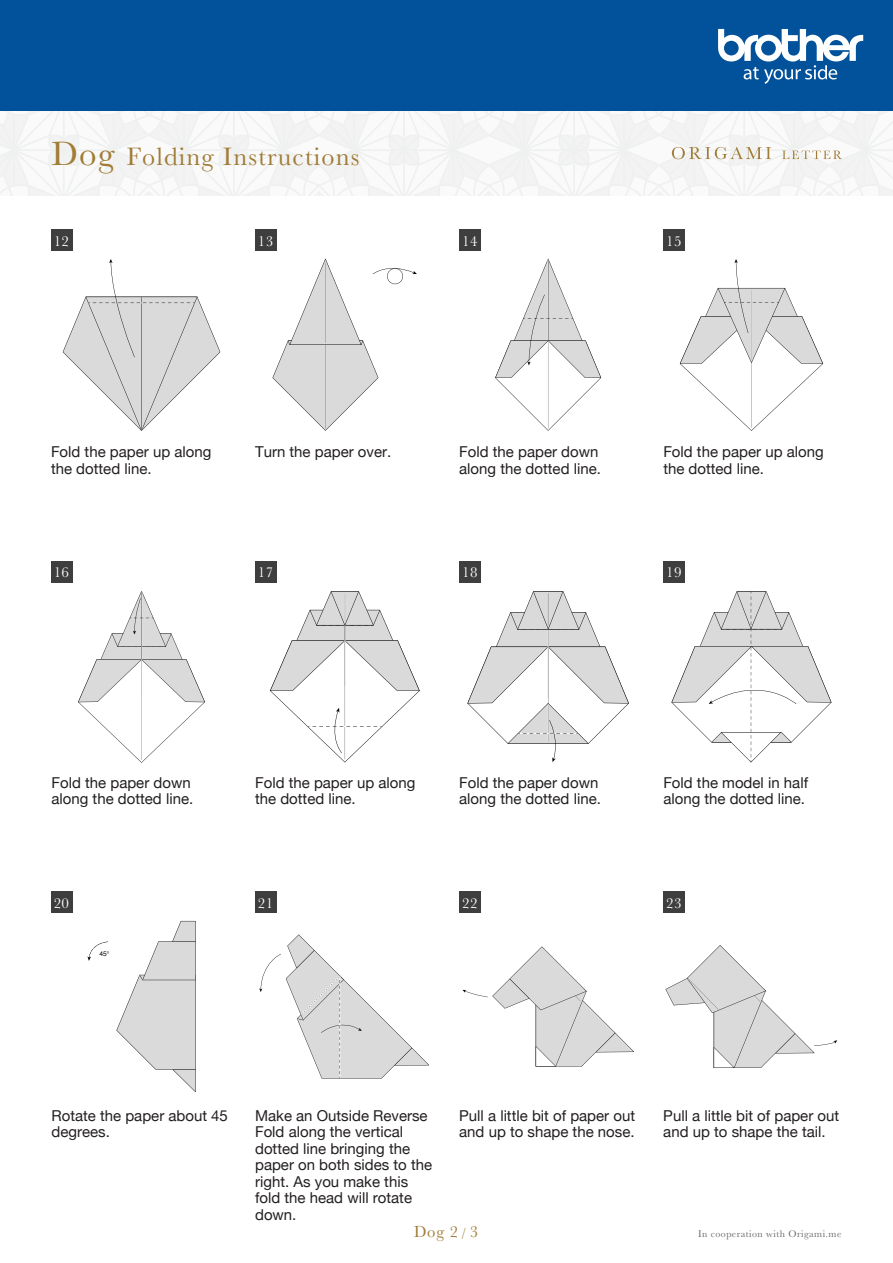
<style>
.page{position:relative;width:893px;height:1263px;background:#fff}
.page>*{position:absolute;margin:0;border:0;box-sizing:border-box;transform-origin:0 0}
.t1{font:25.95px "Baskerville URW";letter-spacing:.045em;color:#a07c36}
.t2{font:16.5px "Baskerville URW";color:#a07c36}
.t3{font:15px/16.5px "Helvetica Neue";color:#231f20}
.t4{font:14.85px "Baskerville URW";letter-spacing:.025em;color:#fff}
.t5{font:9.9px "Baskerville URW";letter-spacing:.045em;color:#67696b}
.t6{font:6.6px "Helvetica";color:#030303}
.s1{font-size:34.65px}
.s2{font-size:12.3px}
</style>
<div class="page">
<svg style="left:63px;top:259px;width:157px;height:172px"></svg>
<svg style="left:272px;top:259px;width:145px;height:172px"></svg>
<svg style="left:495px;top:259px;width:106px;height:172px"></svg>
<svg style="left:680px;top:259px;width:143px;height:172px"></svg>
<svg style="left:78px;top:591px;width:127px;height:172px"></svg>
<svg style="left:270px;top:591px;width:150px;height:171px"></svg>
<svg style="left:467px;top:591px;width:162px;height:171px"></svg>
<svg style="left:671px;top:591px;width:160px;height:171px"></svg>
<svg style="left:116px;top:921px;width:80px;height:171px"></svg>
<svg style="left:87px;top:941px;width:21px;height:20px"></svg>
<svg style="left:259px;top:934px;width:170px;height:144px"></svg>
<svg style="left:462px;top:946px;width:172px;height:120px"></svg>
<svg style="left:665px;top:945px;width:172px;height:123px"></svg>
<div style="left:51px;top:230px;width:21px;height:21px;background:#3e3e3f"></div>
<div style="left:255px;top:230px;width:21px;height:21px;background:#3e3e3f"></div>
<div style="left:459px;top:230px;width:21px;height:21px;background:#3e3e3f"></div>
<div style="left:663px;top:230px;width:22px;height:21px;background:#3e3e3f"></div>
<div style="left:255px;top:561px;width:21px;height:21px;background:#3e3e3f"></div>
<div style="left:51px;top:561px;width:21px;height:21px;background:#3e3e3f"></div>
<div style="left:459px;top:561px;width:21px;height:21px;background:#3e3e3f"></div>
<div style="left:663px;top:561px;width:22px;height:21px;background:#3e3e3f"></div>
<div style="left:255px;top:892px;width:21px;height:21px;background:#3e3e3f"></div>
<div style="left:51px;top:892px;width:21px;height:21px;background:#3e3e3f"></div>
<div style="left:459px;top:892px;width:21px;height:21px;background:#3e3e3f"></div>
<div style="left:663px;top:892px;width:22px;height:21px;background:#3e3e3f"></div>
<div style="left:0;top:111px;width:893px;height:85px;background:#f5f6f6"></div>
<svg style="left:672px;top:147px;width:170px;height:12px"></svg>
<div style="left:0;top:0;width:893px;height:111px;background:#01519b"></div>
<svg style="left:718px;top:29px;width:145px;height:55px"></svg>
<h1 class="t1" style="left:51px;top:139px;width:310px"><span class="s1">Dog</span> Folding Instructions</h1>
<p class="t4" style="left:54px;top:231px;width:17px">12</p>
<p class="t4" style="left:258px;top:231px;width:17px">13</p>
<p class="t4" style="left:462px;top:231px;width:17px">14</p>
<p class="t4" style="left:666px;top:231px;width:17px">15</p>
<p class="t3" style="left:51px;top:444px;width:162px">Fold the paper up along the dotted line.</p>
<p class="t3" style="left:255px;top:444px;width:138px">Turn the paper over.</p>
<p class="t3" style="left:459px;top:444px;width:143px">Fold the paper down along the dotted line.</p>
<p class="t3" style="left:663px;top:444px;width:162px">Fold the paper up along the dotted line.</p>
<p class="t4" style="left:54px;top:562px;width:17px">16</p>
<p class="t4" style="left:258px;top:562px;width:17px">17</p>
<p class="t4" style="left:462px;top:562px;width:17px">18</p>
<p class="t4" style="left:666px;top:562px;width:17px">19</p>
<p class="t3" style="left:52px;top:775px;width:143px">Fold the paper down along the dotted line.</p>
<p class="t3" style="left:255px;top:775px;width:162px">Fold the paper up along the dotted line.</p>
<p class="t3" style="left:459px;top:775px;width:143px">Fold the paper down along the dotted line.</p>
<p class="t3" style="left:663px;top:775px;width:146px">Fold the model in half along the dotted line.</p>
<p class="t4" style="left:54px;top:893px;width:17px">20</p>
<p class="t4" style="left:258px;top:893px;width:17px">21</p>
<p class="t4" style="left:462px;top:893px;width:17px">22</p>
<p class="t4" style="left:666px;top:893px;width:17px">23</p>
<p class="t6" style="left:99px;top:948px;width:12px">45°</p>
<p class="t3" style="left:52px;top:1108px;width:178px">Rotate the paper about 45 degrees.</p>
<p class="t3" style="left:255px;top:1108px;width:178px">Make an Outside Reverse<br>Fold along the vertical dotted line bringing the paper on both sides to the right. As you make this fold the head will rotate down.</p>
<p class="t3" style="left:459px;top:1108px;width:177px">Pull a little bit of paper out and up to shape the nose.</p>
<p class="t3" style="left:663px;top:1108px;width:177px">Pull a little bit of paper out and up to shape the tail.</p>
<p class="t2" style="left:414px;top:1220px;width:66px">Dog 2 <span class="s2">/</span>3</p>
<p class="t5" style="left:698px;top:1227px;width:145px">In cooperation with Origami.me</p>
</div>
